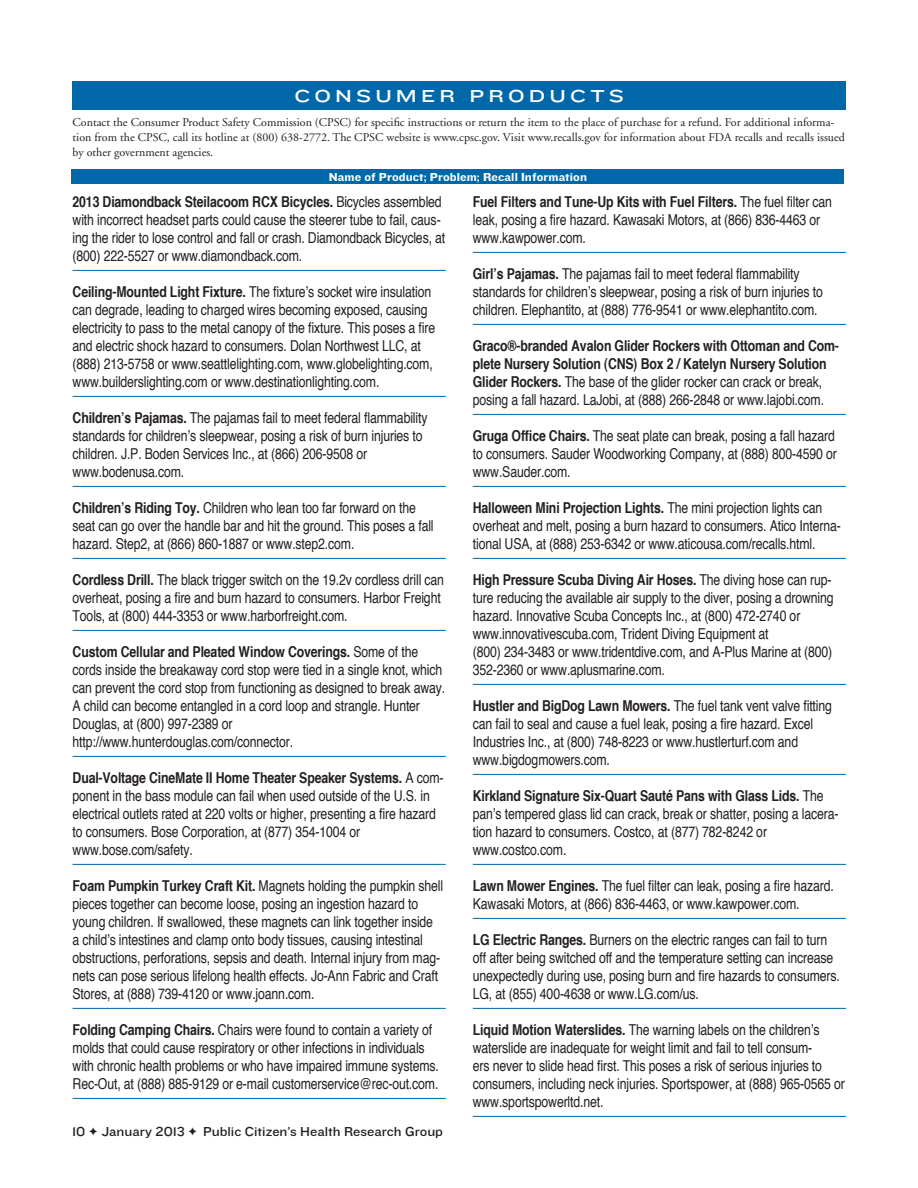
<style>
.page{position:relative;width:918px;height:1188px;background:#fff}
.page>*{position:absolute;margin:0;border:0;box-sizing:border-box;transform-origin:0 0}
.t1{font:18px "Knockout HTF33 Junior Heviwt";letter-spacing:.2em;color:#fff;scale:1.15 1}
.Recall-body{font:condensed 15px/18px "Helvetica";letter-spacing:-.01em;color:#231f20}
.Recall-body-2{font:700 condensed 15px/18px "Helvetica";letter-spacing:-.01em;color:#231f20}
.t2{font:13.5px "Knockout HTF32 Junior Cruiserwt";color:#231f20}
.t3{font:12px/15px "Adobe Garamond";color:#231f20}
.t4{font:12px "Knockout HTF52 Cruiserweight";letter-spacing:.01em;color:#fff}
.s1{font-weight:700}
.s2{font-weight:400}
</style>
<div class="page">
<div style="left:72px;top:81px;width:774px;height:28px;background:#0068a9"></div>
<div style="left:72px;top:169px;width:772px;height:14px;background:#0068a9"></div>
<hr style="left:73px;top:270px;width:373px;height:1px;background:#0068a9">
<hr style="left:73px;top:396px;width:373px;height:1px;background:#0068a9">
<hr style="left:73px;top:486px;width:373px;height:1px;background:#0068a9">
<hr style="left:73px;top:558px;width:373px;height:1px;background:#0068a9">
<hr style="left:73px;top:630px;width:373px;height:1px;background:#0068a9">
<hr style="left:73px;top:756px;width:373px;height:1px;background:#0068a9">
<hr style="left:73px;top:864px;width:373px;height:1px;background:#0068a9">
<hr style="left:73px;top:1008px;width:373px;height:1px;background:#0068a9">
<hr style="left:73px;top:1098px;width:373px;height:1px;background:#0068a9">
<hr style="left:473px;top:252px;width:373px;height:1px;background:#0068a9">
<hr style="left:473px;top:324px;width:373px;height:1px;background:#0068a9">
<hr style="left:473px;top:414px;width:373px;height:1px;background:#0068a9">
<hr style="left:473px;top:486px;width:373px;height:1px;background:#0068a9">
<hr style="left:473px;top:558px;width:373px;height:1px;background:#0068a9">
<hr style="left:473px;top:684px;width:373px;height:1px;background:#0068a9">
<hr style="left:473px;top:774px;width:373px;height:1px;background:#0068a9">
<hr style="left:473px;top:864px;width:373px;height:1px;background:#0068a9">
<hr style="left:473px;top:918px;width:373px;height:1px;background:#0068a9">
<hr style="left:473px;top:1008px;width:373px;height:1px;background:#0068a9">
<hr style="left:473px;top:1116px;width:373px;height:1px;background:#0068a9">
<p class="t1" style="left:294px;top:86px;width:288px">CONSUMER PRODUCTS</p>
<p class="t3" style="left:73px;top:115px;width:774px">Contact the Consumer Product Safety Commission (CPSC) for specific instructions or return the item to the place of purchase for a refund. For additional informa&shy;tion from the CPSC, call its hotline at (800) 638-2772. The CPSC website is www.cpsc.gov. Visit www.recalls.gov for information about FDA recalls and recalls issued by other government agencies.</p>
<p class="t4" style="left:329px;top:170px;width:260px">Name of Product; Problem; Recall Information</p>
<p class="Recall-body" style="left:73px;top:192px;width:374px"><span class="s1">2013 Diamondback Steilacoom RCX Bicycles.</span> Bicycles assembled with incorrect headset parts could cause the steerer tube to fail, caus&shy;ing the rider to lose control and fall or crash. Diamondback Bicycles, at (800) 222-5527 or www.diamondback.com.</p>
<p class="Recall-body" style="left:73px;top:282px;width:364px"><span class="s1">Ceiling-Mounted Light Fixture.</span> The fixture’s socket wire insulation can degrade, leading to charged wires becoming exposed, causing electricity to pass to the metal canopy of the fixture. This poses a fire and electric shock hazard to consumers. Dolan Northwest LLC, at (888) 213-5758 or www.seattlelighting.com, www.globelighting.com, www.builderslighting.com or www.destinationlighting.com.</p>
<p class="Recall-body" style="left:73px;top:408px;width:356px"><span class="s1">Children’s Pajamas.</span> The pajamas fail to meet federal flammability standards for children’s sleepwear, posing a risk of burn injuries to children. J.P. Boden Services Inc., at (866) 206-9508 or www.bodenusa.com.</p>
<p class="Recall-body" style="left:73px;top:498px;width:363px"><span class="s1">Children’s Riding Toy.</span> Children who lean too far forward on the seat can go over the handle bar and hit the ground. This poses a fall hazard. Step2, at (866) 860-1887 or www.step2.com.</p>
<p class="Recall-body" style="left:73px;top:570px;width:373px"><span class="s1">Cordless Drill.</span> The black trigger switch on the 19.2v cordless drill can overheat, posing a fire and burn hazard to consumers. Harbor Freight<br>Tools, at (800) 444-3353 or www.harborfreight.com.</p>
<p class="Recall-body" style="left:73px;top:642px;width:374px"><span class="s1">Custom Cellular and Pleated Window Coverings.</span> Some of the cords inside the breakaway cord stop were tied in a single knot, which can prevent the cord stop from functioning as designed to break away.<br>A child can become entangled in a cord loop and strangle. Hunter Douglas, at (800) 997-2389 or http://www.hunterdouglas.com/connector.</p>
<p class="Recall-body" style="left:73px;top:768px;width:373px"><span class="s1">Dual-Voltage CineMate II Home Theater Speaker Systems.</span> A com&shy;ponent in the bass module can fail when used outside of the U.S. in electrical outlets rated at 220 volts or higher, presenting a fire hazard to consumers. Bose Corporation, at (877) 354-1004 or www.bose.com/safety.</p>
<p class="Recall-body" style="left:73px;top:876px;width:372px"><span class="s1">Foam Pumpkin Turkey Craft Kit.</span> Magnets holding the pumpkin shell pieces together can become loose, posing an ingestion hazard to young children. If swallowed, these magnets can link together inside a child’s intestines and clamp onto body tissues, causing intestinal obstructions, perforations, sepsis and death. Internal injury from mag&shy;nets can pose serious lifelong health effects. Jo-Ann Fabric and Craft Stores, at (888) 739-4120 or www.joann.com.</p>
<p class="Recall-body" style="left:73px;top:1020px;width:368px"><span class="s1">Folding Camping Chairs.</span> Chairs were found to contain a variety of molds that could cause respiratory or other infections in individuals with chronic health problems or who have impaired immune systems.<br>Rec-Out, at (888) 885-9129 or e-mail customerservice@rec-out.com.</p>
<p class="Recall-body" style="left:473px;top:192px;width:361px"><span class="s1">Fuel Filters and Tune-Up Kits with Fuel Filters.</span> The fuel filter can leak, posing a fire hazard. Kawasaki Motors, at (866) 836-4463 or www.kawpower.com.</p>
<p class="Recall-body" style="left:473px;top:264px;width:352px"><span class="s1">Girl’s Pajamas.</span> The pajamas fail to meet federal flammability standards for children’s sleepwear, posing a risk of burn injuries to children. Elephantito, at (888) 776-9541 or www.elephantito.com.</p>
<p class="Recall-body-2" style="left:473px;top:336px;width:368px">Graco®-branded Avalon Glider Rockers with Ottoman and Com&shy;plete Nursery Solution (CNS) Box 2 / Katelyn Nursery Solution Glider Rockers. <span class="s2">The base of the glider rocker can crack or break, posing a fall hazard. LaJobi, at (888) 266-2848 or www.lajobi.com.</span></p>
<p class="Recall-body" style="left:473px;top:426px;width:366px"><span class="s1">Gruga Office Chairs.</span> The seat plate can break, posing a fall hazard to consumers. Sauder Woodworking Company, at (888) 800-4590 or www.Sauder.com.</p>
<p class="Recall-body" style="left:473px;top:498px;width:370px"><span class="s1">Halloween Mini Projection Lights.</span> The mini projection lights can overheat and melt, posing a burn hazard to consumers. Atico Interna&shy;tional USA, at (888) 253-6342 or www.aticousa.com/recalls.html.</p>
<p class="Recall-body" style="left:473px;top:570px;width:362px"><span class="s1">High Pressure Scuba Diving Air Hoses.</span> The diving hose can rup&shy;ture reducing the available air supply to the diver, posing a drowning hazard. Innovative Scuba Concepts Inc., at (800) 472-2740 or www.innovativescuba.com, Trident Diving Equipment at<br>(800) 234-3483 or www.tridentdive.com, and A-Plus Marine at (800)<br>352-2360 or www.aplusmarine.com.</p>
<p class="Recall-body" style="left:473px;top:696px;width:361px"><span class="s1">Hustler and BigDog Lawn Mowers.</span> The fuel tank vent valve fitting can fail to seal and cause a fuel leak, posing a fire hazard. Excel Industries Inc., at (800) 748-8223 or www.hustlerturf.com and www.bigdogmowers.com.</p>
<p class="Recall-body" style="left:473px;top:786px;width:367px"><span class="s1">Kirkland Signature Six-Quart Sauté Pans with Glass Lids.</span> The pan’s tempered glass lid can crack, break or shatter, posing a lacera&shy;tion hazard to consumers. Costco, at (877) 782-8242 or www.costco.com.</p>
<p class="Recall-body" style="left:473px;top:876px;width:362px"><span class="s1">Lawn Mower Engines.</span> The fuel filter can leak, posing a fire hazard.<br>Kawasaki Motors, at (866) 836-4463, or www.kawpower.com.</p>
<p class="Recall-body" style="left:473px;top:930px;width:368px"><span class="s1">LG Electric Ranges.</span> Burners on the electric ranges can fail to turn off after being switched off and the temperature setting can increase unexpectedly during use, posing burn and fire hazards to consumers.<br>LG, at (855) 400-4638 or www.LG.com/us.</p>
<p class="Recall-body" style="left:473px;top:1020px;width:373px"><span class="s1">Liquid Motion Waterslides.</span> The warning labels on the children’s waterslide are inadequate for weight limit and fail to tell consum-<br>ers never to slide head first. This poses a risk of serious injuries to consumers, including neck injuries. Sportspower, at (888) 965-0565 or www.sportspowerltd.net.</p>
<p class="t2" style="left:72px;top:1124px;width:373px">10 ✦ January 2013 ✦ Public Citizen’s Health Research Group</p>
</div>
